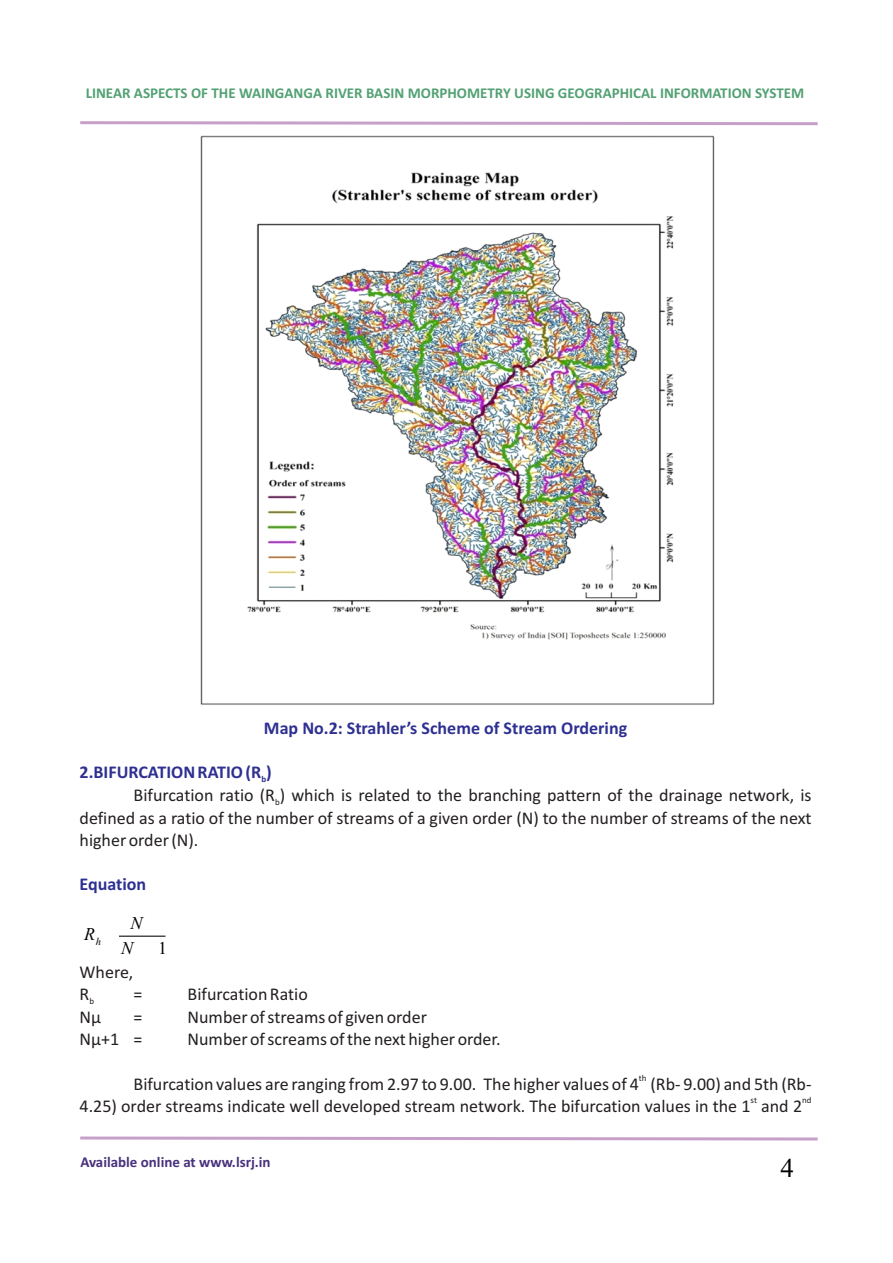
<style>
.page{position:relative;width:893px;height:1263px;background:#fff}
.page>*{position:absolute;margin:0;border:0;box-sizing:border-box;transform-origin:0 0}
.t1{font:27px "Times";color:#000}
.t2{font:18px/21.9px "Calibri";color:#231f20}
.t3{font:700 18px "Calibri";color:#2e3092}
.t4{font:italic 18px "Times";color:#000}
.t5{font:18px "Times";color:#000}
.t6{font:700 15px "Calibri";color:#53a174}
.t7{font:700 15px "Calibri";color:#49317d}
.t8{font:9px "Calibri";color:#231f20}
</style>
<div class="page">
<svg style="left:80px;top:121px;width:738px;height:5px"></svg>
<svg style="left:80px;top:1136px;width:738px;height:5px"></svg>
<img style="left:200px;top:135px;width:515px;height:570px">
<hr style="left:119px;top:936px;width:47px;height:1px;background:#000">
<p class="t6" style="left:86px;top:87px;width:720px">LINEAR ASPECTS OF THE WAINGANGA RIVER BASIN MORPHOMETRY USING GEOGRAPHICAL INFORMATION SYSTEM</p>
<p class="t3" style="left:264px;top:721px;width:365px">Map No.2: Strahler’s Scheme of Stream Ordering</p>
<p class="t3" style="left:80px;top:764px;width:194px">2.BIFURCATION RATIO (R )<sub>b</sub></p>
<p class="t2" style="left:134px;top:786px;width:679px">Bifurcation ratio (R ) which is related to the branching pattern of the drainage network, is</p>
<p class="t8" style="left:275px;top:798px;width:6px">b</p>
<p class="t2" style="left:80px;top:809px;width:733px">defined as a ratio of the number of streams of a given order (N) to the number of streams of the next higher order (N).</p>
<p class="t3" style="left:80px;top:877px;width:68px">Equation</p>
<p class="t4" style="left:84px;top:928px;width:18px">R<sub>h</sub></p>
<p class="t4" style="left:131px;top:916px;width:13px">N</p>
<p class="t4" style="left:121px;top:941px;width:13px">N</p>
<p class="t5" style="left:158px;top:942px;width:10px">1</p>
<p class="t2" style="left:80px;top:963px;width:55px">Where,<br>R<sub>b</sub></p>
<p class="t2" style="left:134px;top:985px;width:10px">=</p>
<p class="t2" style="left:188px;top:985px;width:122px">Bifurcation Ratio</p>
<p class="t2" style="left:80px;top:1008px;width:23px">Nµ</p>
<p class="t2" style="left:134px;top:1008px;width:10px">=</p>
<p class="t2" style="left:188px;top:1008px;width:241px">Number of streams of given order</p>
<p class="t2" style="left:80px;top:1030px;width:64px">Nµ+1 =</p>
<p class="t2" style="left:188px;top:1030px;width:315px">Number of screams of the next higher order.</p>
<p class="t8" style="left:639px;top:1074px;width:9px">th</p>
<p class="t2" style="left:134px;top:1074px;width:679px">Bifurcation values are ranging from 2.97 to 9.00. The higher values of 4 (Rb- 9.00) and 5th (Rb-</p>
<p class="t8" style="left:751px;top:1096px;width:8px">st</p>
<p class="t8" style="left:802px;top:1096px;width:11px">nd</p>
<p class="t2" style="left:80px;top:1097px;width:724px">4.25) order streams indicate well developed stream network. The bifurcation values in the 1 and 2</p>
<p class="t7" style="left:80px;top:1156px;width:192px">Available online at www.lsrj.in</p>
<h1 class="t1" style="left:780px;top:1158px;width:15px">4</h1>
</div>
